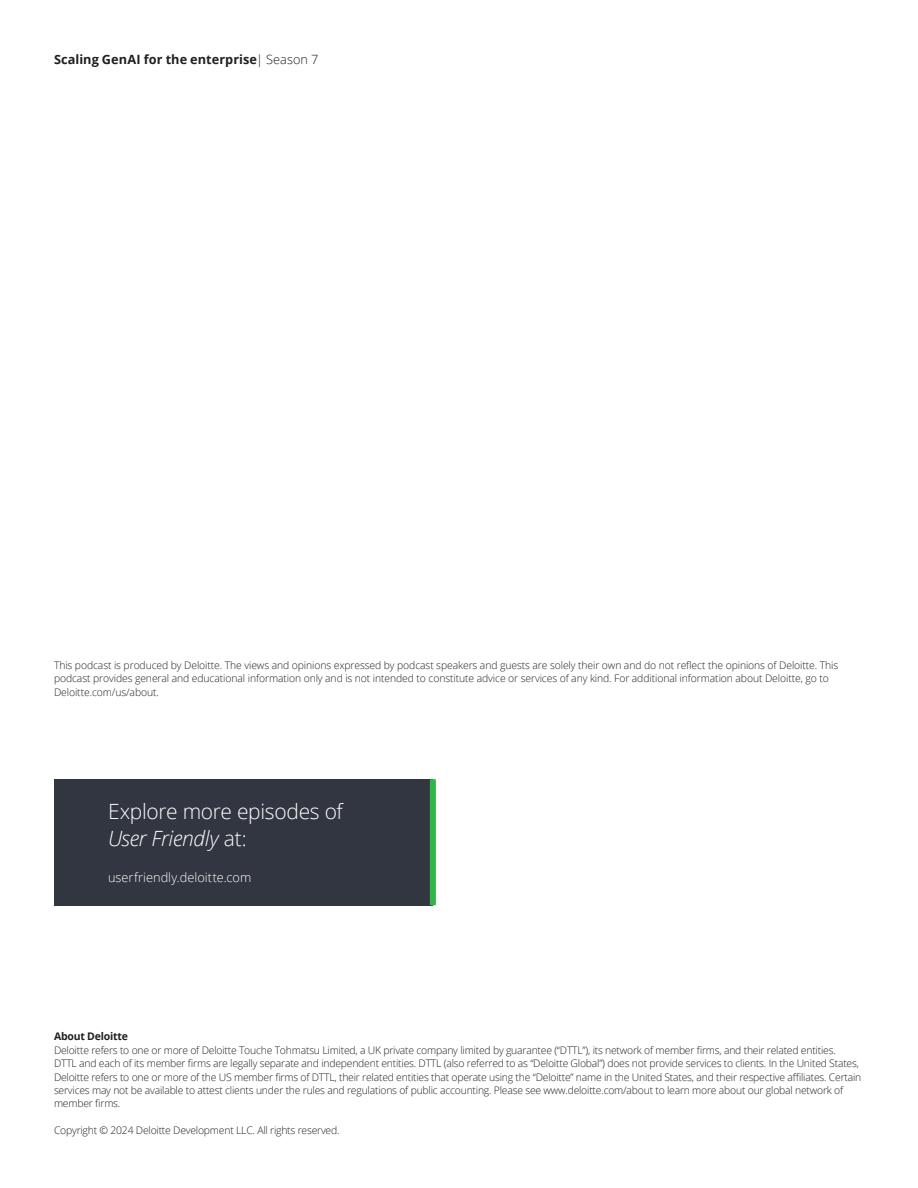
<style>
.page{position:relative;width:918px;height:1188px;background:#fff}
.page>*{position:absolute;margin:0;border:0;box-sizing:border-box;transform-origin:0 0}
.Introduction__14_18pt{font:300 21px/27px "Open Sans";letter-spacing:-.015em;color:#fff}
.Subhead_B__8_5_12pt{font:700 12.75px "Open Sans";letter-spacing:.005em;color:#231f20}
.Body_copy__8_5_12pt{font:300 12.75px "Open Sans";letter-spacing:.005em;color:#fff}
.Footer_copy{font:700 10.5px "Open Sans";letter-spacing:-.02em;color:#231f20}
.Footer_copy-2{font:300 10.35px/13.4px "Open Sans";letter-spacing:-.02em;color:#231f20}
.s1{font-weight:300}
.s2{font-style:italic}
</style>
<div class="page">
<div style="left:54px;top:779px;width:379px;height:126px;background:#323640"></div>
<div style="left:430px;top:779px;width:6px;height:126px;background:#31b44a"></div>
<p class="Subhead_B__8_5_12pt" style="left:54px;top:50px;width:266px">Scaling GenAI for the enterprise<span class="s1">| Season 7</span></p>
<p class="Footer_copy-2" style="left:54px;top:658px;width:786px">This podcast is produced by Deloitte. The views and opinions expressed by podcast speakers and guests are solely their own and do not reflect the opinions of Deloitte. This podcast provides general and educational information only and is not intended to constitute advice or services of any kind. For additional information about Deloitte, go to<br>Deloitte.com/us/about.</p>
<p class="Introduction__14_18pt" style="left:108px;top:797px;width:236px">Explore more episodes of<br><span class="s2">User Friendly</span> at:</p>
<p class="Body_copy__8_5_12pt" style="left:108px;top:868px;width:145px">userfriendly.deloitte.com</p>
<p class="Footer_copy" style="left:54px;top:1029px;width:76px">About Deloitte</p>
<p class="Footer_copy-2" style="left:54px;top:1043px;width:809px">Deloitte refers to one or more of Deloitte Touche Tohmatsu Limited, a UK private company limited by guarantee (“DTTL”), its network of member firms, and their related entities.<br>DTTL and each of its member firms are legally separate and independent entities. DTTL (also referred to as “Deloitte Global”) does not provide services to clients. In the United States, Deloitte refers to one or more of the US member firms of DTTL, their related entities that operate using the “Deloitte” name in the United States, and their respective affiliates. Certain services may not be available to attest clients under the rules and regulations of public accounting. Please see www.deloitte.com/about to learn more about our global network of member firms.</p>
<p class="Footer_copy-2" style="left:54px;top:1123px;width:287px">Copyright © 2024 Deloitte Development LLC. All rights reserved.</p>
</div>
